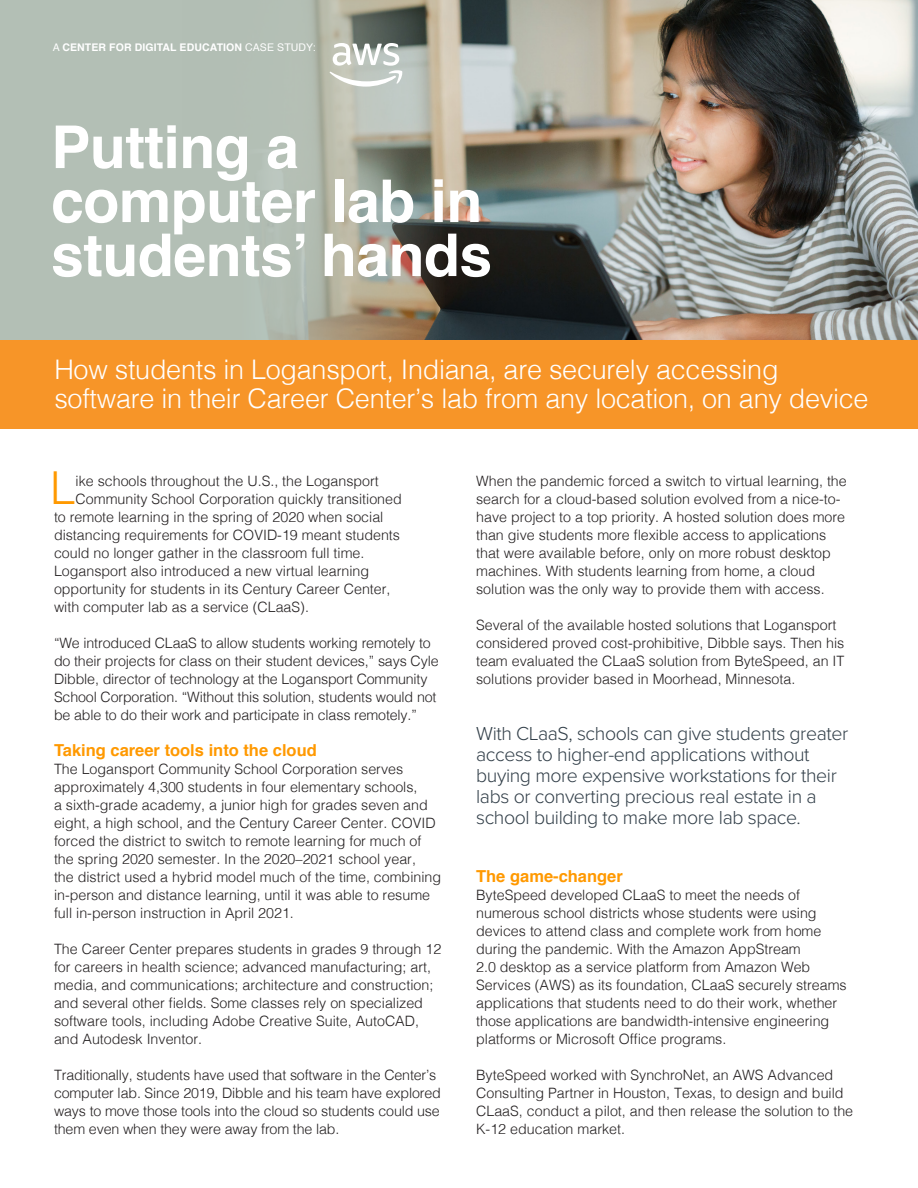
<style>
.page{position:relative;width:918px;height:1188px;background:#fff}
.page>*{position:absolute;margin:0;border:0;box-sizing:border-box;transform-origin:0 0}
.t1{font:700 59.1px/54px "Helvetica";letter-spacing:-.01em;color:#fff}
.t2{font:300 45.45px "Helvetica";color:#f90}
.t3{font:300 27px/28.5px "Helvetica";letter-spacing:-.01em;color:#fff}
.t4{font:300 19.5px/21px "Proxima Nova";letter-spacing:-.02em;color:#313e48}
.t5{font:700 16.5px "Helvetica";color:#f90}
.t6{font:300 14.25px/18px "Helvetica";color:#231f20}
.t7{font:700 10.5px "Helvetica";letter-spacing:.01em;color:#fff}
.s1{font-weight:400}
</style>
<div class="page">
<div style="left:0;top:0;width:918px;height:421px;background:#b3bfb5"></div>
<img style="left:268px;top:0;width:650px;height:340px">
<div style="left:0;top:340px;width:918px;height:89px;background:#f79528"></div>
<svg style="left:329px;top:43px;width:74px;height:44px"></svg>
<p class="t7" style="left:53px;top:39px;width:264px"><span class="s1">A</span> CENTER FOR DIGITAL EDUCATION <span class="s1">CASE STUDY:</span></p>
<p class="t1" style="left:51px;top:121px;width:443px">Putting a computer lab in students’ hands</p>
<p class="t3" style="left:54px;top:353px;width:816px">How students in Logansport, Indiana, are securely accessing software in their Career Center’s lab from any location, on any device</p>
<p class="t2" style="left:50px;top:449px;width:27px">L</p>
<p class="t6" style="left:76px;top:471px;width:305px">ike schools throughout the U.S., the Logansport</p>
<p class="t6" style="left:76px;top:489px;width:328px">Community School Corporation quickly transitioned</p>
<p class="t6" style="left:54px;top:507px;width:331px">to remote learning in the spring of 2020 when social</p>
<p class="t6" style="left:54px;top:525px;width:348px">distancing requirements for COVID-19 meant students</p>
<p class="t6" style="left:54px;top:543px;width:312px">could no longer gather in the classroom full time.</p>
<p class="t6" style="left:54px;top:561px;width:317px">Logansport also introduced a new virtual learning</p>
<p class="t6" style="left:54px;top:579px;width:338px">opportunity for students in its Century Career Center,</p>
<p class="t6" style="left:54px;top:597px;width:256px">with computer lab as a service (CLaaS).</p>
<p class="t6" style="left:54px;top:633px;width:386px">“We introduced CLaaS to allow students working remotely to do their projects for class on their student devices,” says Cyle Dibble, director of technology at the Logansport Community School Corporation. “Without this solution, students would not be able to do their work and participate in class remotely.”</p>
<p class="t5" style="left:54px;top:737px;width:264px">Taking career tools into the cloud</p>
<p class="t6" style="left:54px;top:759px;width:389px">The Logansport Community School Corporation serves approximately 4,300 students in four elementary schools,<br>a sixth-grade academy, a junior high for grades seven and eight, a high school, and the Century Career Center. COVID forced the district to switch to remote learning for much of the spring 2020 semester. In the 2020–2021 school year,<br>the district used a hybrid model much of the time, combining in-person and distance learning, until it was able to resume full in-person instruction in April 2021.</p>
<p class="t6" style="left:54px;top:939px;width:389px">The Career Center prepares students in grades 9 through 12 for careers in health science; advanced manufacturing; art, media, and communications; architecture and construction; and several other fields. Some classes rely on specialized software tools, including Adobe Creative Suite, AutoCAD, and Autodesk Inventor.</p>
<p class="t6" style="left:54px;top:1065px;width:388px">Traditionally, students have used that software in the Center’s computer lab. Since 2019, Dibble and his team have explored ways to move those tools into the cloud so students could use them even when they were away from the lab.</p>
<p class="t6" style="left:476px;top:471px;width:372px">When the pandemic forced a switch to virtual learning, the search for a cloud-based solution evolved from a nice-to&shy;have project to a top priority. A hosted solution does more than give students more flexible access to applications that were available before, only on more robust desktop machines. With students learning from home, a cloud solution was the only way to provide them with access.</p>
<p class="t6" style="left:476px;top:615px;width:370px">Several of the available hosted solutions that Logansport considered proved cost-prohibitive, Dibble says. Then his team evaluated the CLaaS solution from ByteSpeed, an IT solutions provider based in Moorhead, Minnesota.</p>
<p class="t4" style="left:476px;top:722px;width:374px">With CLaaS, schools can give students greater access to higher-end applications without buying more expensive workstations for their labs or converting precious real estate in a school building to make more lab space.</p>
<p class="t5" style="left:476px;top:863px;width:148px">The game-changer</p>
<p class="t6" style="left:476px;top:885px;width:372px">ByteSpeed developed CLaaS to meet the needs of numerous school districts whose students were using devices to attend class and complete work from home during the pandemic. With the Amazon AppStream<br>2.0 desktop as a service platform from Amazon Web Services (AWS) as its foundation, CLaaS securely streams applications that students need to do their work, whether those applications are bandwidth-intensive engineering platforms or Microsoft Office programs.</p>
<p class="t6" style="left:476px;top:1065px;width:379px">ByteSpeed worked with SynchroNet, an AWS Advanced Consulting Partner in Houston, Texas, to design and build CLaaS, conduct a pilot, and then release the solution to the K-12 education market.</p>
</div>
